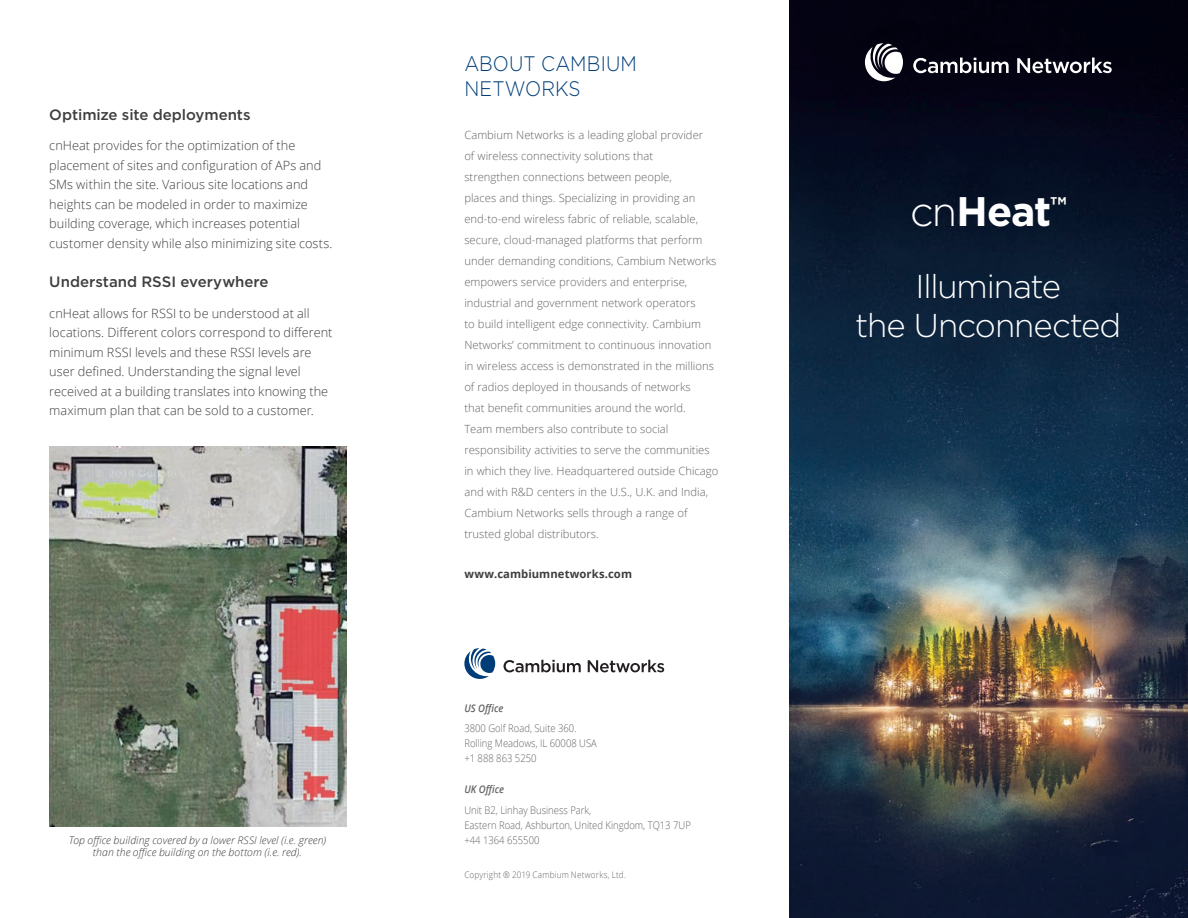
<style>
.page{position:relative;width:1188px;height:918px;background:#fff}
.page>*{position:absolute;margin:0;border:0;box-sizing:border-box;transform-origin:0 0}
.t1{font:700 41.25px "Gotham";color:#fff}
.t2{font:300 33px/39.6px "Gotham";letter-spacing:-.035em;color:#fff;text-align:center}
.t3{font:300 21px/25.5px "Gotham";letter-spacing:.005em;color:#003d78;scale:.9 1}
.t4{font:500 15px "Gotham";color:#3e3e3f}
.t5{font:300 12.75px/19.5px "Open Sans";letter-spacing:.005em;color:#3e3e3f}
.t6{font:300 11.25px/21px "Open Sans";color:#636366}
.t7{font:700 11.25px "Open Sans";letter-spacing:.005em;color:#3e3e3f}
.t8{font:300 10.5px/15px "Open Sans";color:#636366;scale:.9 1}
.t9{font:italic 300 10.5px/12px "Open Sans";letter-spacing:.005em;color:#3e3e3f;text-align:center}
.t10{font:italic 600 10.5px "Open Sans";color:#636366;scale:.9 1}
.t11{font:300 9px "Open Sans";letter-spacing:.025em;color:#636366;scale:.9 1}
.s1{font-weight:300}
</style>
<div class="page">
<img style="left:790px;top:0;width:398px;height:918px">
<svg style="left:913px;top:58px;width:96px;height:15px"></svg>
<svg style="left:1017px;top:58px;width:95px;height:15px"></svg>
<svg style="left:865px;top:43px;width:38px;height:38px"></svg>
<svg style="left:504px;top:660px;width:77px;height:12px"></svg>
<svg style="left:588px;top:660px;width:76px;height:12px"></svg>
<svg style="left:464px;top:648px;width:31px;height:31px"></svg>
<img style="left:49px;top:446px;width:297px;height:380px">
<h3 class="t4" style="left:49px;top:105px;width:203px">Optimize site deployments</h3>
<p class="t5" style="left:49px;top:136px;width:285px">cnHeat provides for the optimization of the placement of sites and configuration of APs and SMs within the site. Various site locations and heights can be modeled in order to maximize building coverage, which increases potential customer density while also minimizing site costs.</p>
<h3 class="t4" style="left:49px;top:272px;width:221px">Understand RSSI everywhere</h3>
<p class="t5" style="left:49px;top:303px;width:285px">cnHeat allows for RSSI to be understood at all locations. Different colors correspond to different minimum RSSI levels and these RSSI levels are user defined. Understanding the signal level received at a building translates into knowing the maximum plan that can be sold to a customer.</p>
<p class="t9" style="left:69px;top:834px;width:259px">Top office building covered by a lower RSSI level (i.e. green) than the office building on the bottom (i.e. red).</p>
<h3 class="t3" style="left:464px;top:50px;width:193px">ABOUT CAMBIUM<br>NETWORKS</h3>
<p class="t6" style="left:464px;top:124px;width:255px">Cambium Networks is a leading global provider<br>of wireless connectivity solutions that<br>strengthen connections between people,<br>places and things. Specializing in providing an end-to-end wireless fabric of reliable, scalable, secure, cloud-managed platforms that perform under demanding conditions, Cambium Networks empowers service providers and enterprise, industrial and government network operators<br>to build intelligent edge connectivity. Cambium Networks’ commitment to continuous innovation in wireless access is demonstrated in the millions of radios deployed in thousands of networks<br>that benefit communities around the world.<br>Team members also contribute to social responsibility activities to serve the communities in which they live. Headquartered outside Chicago and with R&amp;D centers in the U.S., U.K. and India, Cambium Networks sells through a range of trusted global distributors.</p>
<p class="t7" style="left:464px;top:566px;width:169px">www.cambiumnetworks.com</p>
<p class="t10" style="left:464px;top:701px;width:45px">US Office</p>
<p class="t8" style="left:464px;top:720px;width:149px">3800 Golf Road, Suite 360.<br>Rolling Meadows, IL 60008 USA +1 888 863 5250</p>
<p class="t10" style="left:464px;top:782px;width:46px">UK Office</p>
<p class="t8" style="left:464px;top:802px;width:253px">Unit B2, Linhay Business Park,<br>Eastern Road, Ashburton, United Kingdom, TQ13 7UP +44 1364 655500</p>
<p class="t11" style="left:464px;top:868px;width:181px">Copyright ® 2019 Cambium Networks, Ltd.</p>
<h1 class="t1" style="left:910px;top:184px;width:158px"><span class="s1">cn</span>Heat<sup>™</sup></h1>
<h2 class="t2" style="left:855px;top:265px;width:268px">Illuminate<br>the Unconnected</h2>
</div>
